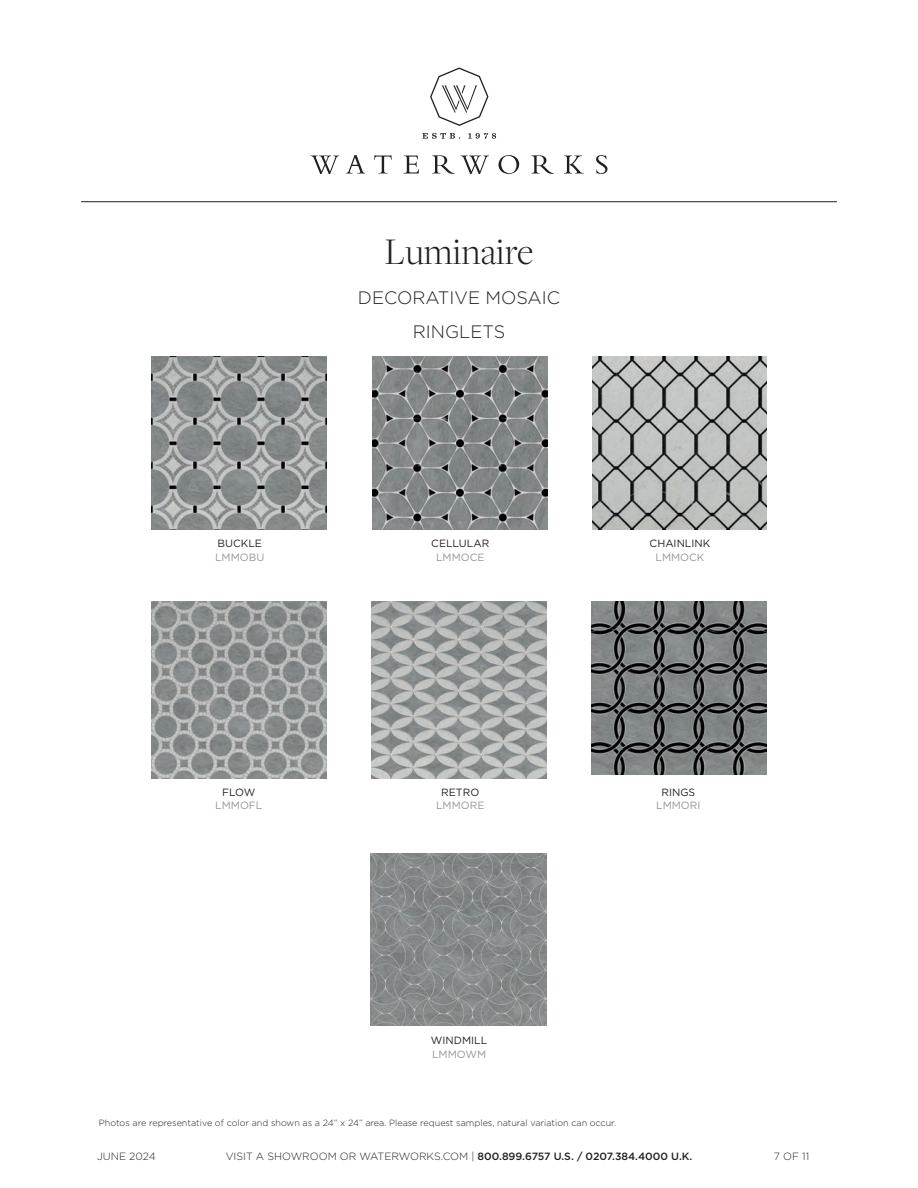
<style>
.page{position:relative;width:918px;height:1188px;background:#fff}
.page>*{position:absolute;margin:0;border:0;box-sizing:border-box;transform-origin:0 0}
.t1{font:300 39px "Freight Disp Pro";color:#231f20}
.t2{font:300 18px "Gotham";color:#231f20}
.t3{font:500 10.5px "Gotham";color:#231f20}
.Measure{font:10.5px "Gotham";color:#231f20}
.Measure-2{font:10.5px "Gotham";color:#939598}
.t4{font:300 10.5px "Gotham";color:#231f20}
.t5{font:300 9px "Gotham";color:#231f20}
.s1{font-weight:300}
</style>
<div class="page">
<svg style="left:422px;top:133px;width:38px;height:6px"></svg>
<svg style="left:468px;top:133px;width:28px;height:6px"></svg>
<svg style="left:374px;top:155px;width:18px;height:18px"></svg>
<svg style="left:404px;top:156px;width:15px;height:17px"></svg>
<svg style="left:499px;top:155px;width:20px;height:19px"></svg>
<svg style="left:531px;top:155px;width:23px;height:19px"></svg>
<svg style="left:564px;top:156px;width:20px;height:17px"></svg>
<svg style="left:596px;top:155px;width:12px;height:19px"></svg>
<svg style="left:346px;top:155px;width:19px;height:19px"></svg>
<svg style="left:311px;top:156px;width:28px;height:18px"></svg>
<svg style="left:432px;top:155px;width:57px;height:19px"></svg>
<svg style="left:430px;top:68px;width:58px;height:58px"></svg>
<hr style="left:81px;top:201px;width:756px;height:1px;background:#231f20">
<img style="left:152px;top:356px;width:174px;height:173px">
<img style="left:373px;top:356px;width:175px;height:173px">
<img style="left:152px;top:602px;width:174px;height:177px">
<img style="left:372px;top:602px;width:175px;height:177px">
<img style="left:370px;top:853px;width:177px;height:173px">
<img style="left:591px;top:602px;width:175px;height:172px">
<img style="left:592px;top:356px;width:175px;height:173px">
<p class="Measure" style="left:218px;top:537px;width:46px">BUCKLE</p>
<p class="Measure-2" style="left:215px;top:550px;width:51px">LMMOBU</p>
<p class="Measure" style="left:222px;top:785px;width:35px">FLOW</p>
<p class="Measure-2" style="left:215px;top:799px;width:49px">LMMOFL</p>
<h1 class="t1" style="left:385px;top:227px;width:150px">Luminaire</h1>
<p class="t2" style="left:358px;top:286px;width:204px">DECORATIVE MOSAIC</p>
<p class="t2" style="left:413px;top:320px;width:94px">RINGLETS</p>
<p class="Measure" style="left:431px;top:537px;width:59px">CELLULAR</p>
<p class="Measure-2" style="left:436px;top:550px;width:50px">LMMOCE</p>
<p class="Measure" style="left:441px;top:785px;width:39px">RETRO</p>
<p class="Measure-2" style="left:436px;top:799px;width:50px">LMMORE</p>
<p class="Measure" style="left:650px;top:537px;width:62px">CHAINLINK</p>
<p class="Measure-2" style="left:656px;top:550px;width:50px">LMMOCK</p>
<p class="Measure" style="left:661px;top:785px;width:35px">RINGS</p>
<p class="Measure-2" style="left:656px;top:799px;width:46px">LMMORI</p>
<p class="Measure" style="left:431px;top:1034px;width:58px">WINDMILL</p>
<p class="Measure-2" style="left:432px;top:1047px;width:56px">LMMOWM</p>
<p class="t5" style="left:99px;top:1118px;width:519px">Photos are representative of color and shown as a 24” x 24” area. Please request samples, natural variation can occur.</p>
<p class="t4" style="left:97px;top:1150px;width:60px">June 2024</p>
<p class="t3" style="left:226px;top:1149px;width:468px"><span class="s1">VISIT A SHOWROOM OR WATERWORKS.COM |</span> 800.899.6757 U.S. / 0207.384.4000 U.K.</p>
<p class="t4" style="left:774px;top:1150px;width:37px">7 OF 11</p>
</div>
